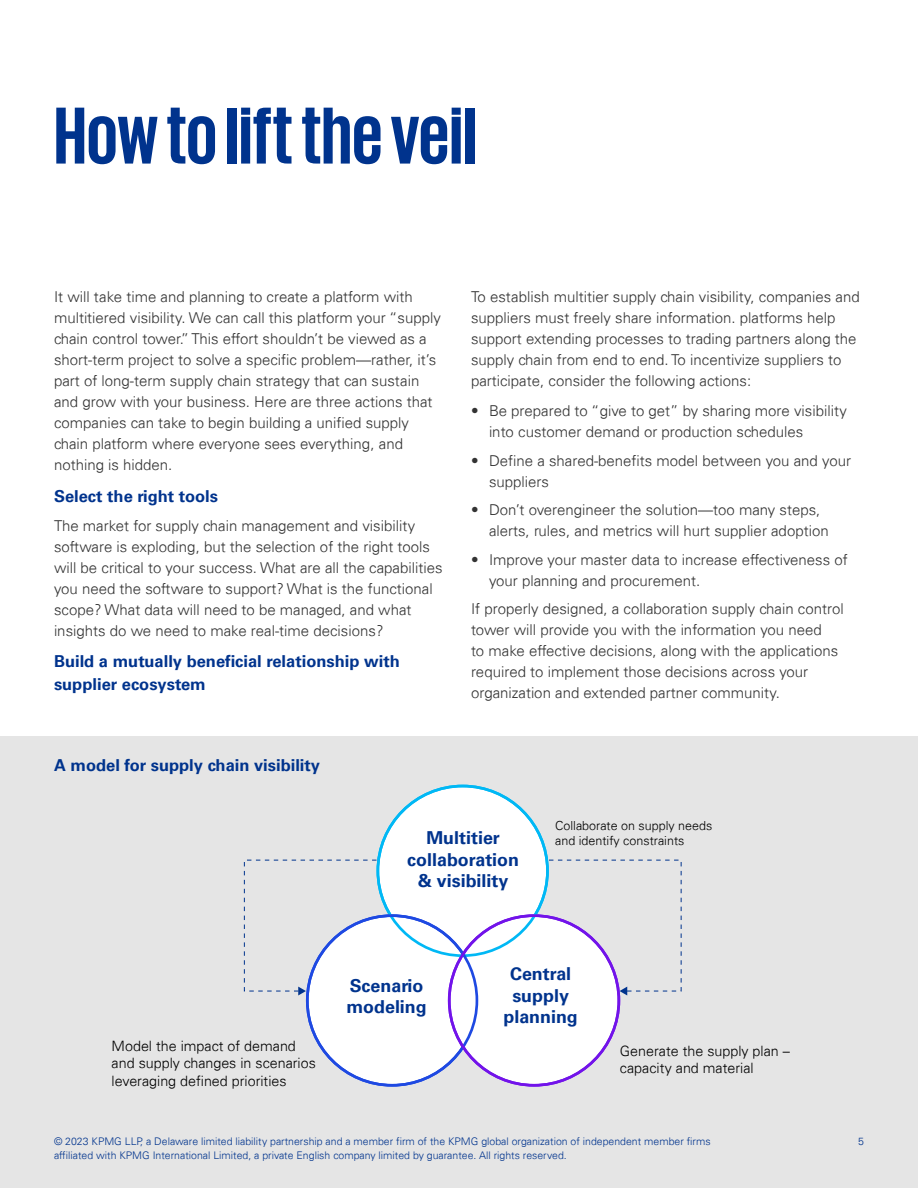
<style>
.page{position:relative;width:918px;height:1188px;background:#fff}
.page>*{position:absolute;margin:0;border:0;box-sizing:border-box;transform-origin:0 0}
.t1{font:700 82.5px "KPMG";color:#00338d}
.t2{font:700 17.85px/21.5px "Univers 65";color:#00338d;text-align:center}
.t3{font:700 16.5px/22.5px "Univers 65";color:#00338d}
.t4{font:300 15px/21px "Univers 45";color:#333}
.t5{font:300 14.25px/17.1px "Univers 45";color:#000}
.t6{font:300 12.45px/15px "Univers 45";color:#000}
.t7{font:300 10.5px "Univers 45";color:#00338d}
</style>
<div class="page">
<div style="left:0;top:736px;width:918px;height:452px;background:#e5e5e5"></div>
<svg style="left:243px;top:785px;width:439px;height:302px"></svg>
<h1 class="t1" style="left:54px;top:94px;width:424px">How to lift the veil</h1>
<p class="t4" style="left:54px;top:287px;width:388px">It will take time and planning to create a platform with multitiered visibility. We can call this platform your “supply chain control tower.” This effort shouldn’t be viewed as a short-term project to solve a specific problem—rather, it’s part of long-term supply chain strategy that can sustain and grow with your business. Here are three actions that companies can take to begin building a unified supply chain platform where everyone sees everything, and nothing is hidden.</p>
<p class="t3" style="left:54px;top:485px;width:166px">Select the right tools</p>
<p class="t4" style="left:54px;top:515px;width:390px">The market for supply chain management and visibility software is exploding, but the selection of the right tools will be critical to your success. What are all the capabilities you need the software to support? What is the functional scope? What data will need to be managed, and what insights do we need to make real-time decisions?</p>
<p class="t3" style="left:54px;top:650px;width:347px">Build a mutually beneficial relationship with supplier ecosystem</p>
<p class="t3" style="left:54px;top:754px;width:268px">A model for supply chain visibility</p>
<p class="t4" style="left:471px;top:287px;width:390px">To establish multitier supply chain visibility, companies and suppliers must freely share information. platforms help support extending processes to trading partners along the supply chain from end to end. To incentivize suppliers to participate, consider the following actions:</p>
<p class="t4" style="left:489px;top:400px;width:359px;text-indent:-18px">• Be prepared to “give to get” by sharing more visibility into customer demand or production schedules</p>
<p class="t4" style="left:489px;top:450px;width:364px;text-indent:-18px">• Define a shared-benefits model between you and your suppliers</p>
<p class="t4" style="left:489px;top:499px;width:341px;text-indent:-18px">• Don’t overengineer the solution—too many steps, alerts, rules, and metrics will hurt supplier adoption</p>
<p class="t4" style="left:489px;top:549px;width:360px;text-indent:-18px">• Improve your master data to increase effectiveness of your planning and procurement.</p>
<p class="t4" style="left:471px;top:598px;width:374px">If properly designed, a collaboration supply chain control tower will provide you with the information you need<br>to make effective decisions, along with the applications required to implement those decisions across your organization and extended partner community.</p>
<p class="t2" style="left:407px;top:827px;width:113px">Multitier collaboration &amp; visibility</p>
<p class="t6" style="left:555px;top:818px;width:159px">Collaborate on supply needs and identify constraints</p>
<p class="t5" style="left:112px;top:1038px;width:206px">Model the impact of demand and supply changes in scenarios leveraging defined priorities</p>
<p class="t2" style="left:346px;top:975px;width:82px;text-align:left">Scenario modeling</p>
<p class="t2" style="left:503px;top:964px;width:76px">Central supply planning</p>
<p class="t5" style="left:620px;top:1042px;width:171px">Generate the supply plan – capacity and material</p>
<p class="t7" style="left:54px;top:1135px;width:658px">© 2023 KPMG LLP, a Delaware limited liability partnership and a member firm of the KPMG global organization of independent member firms</p>
<p class="t7" style="left:858px;top:1135px;width:7px">5</p>
<p class="t7" style="left:54px;top:1149px;width:514px">affiliated with KPMG International Limited, a private English company limited by guarantee. All rights reserved.</p>
</div>
